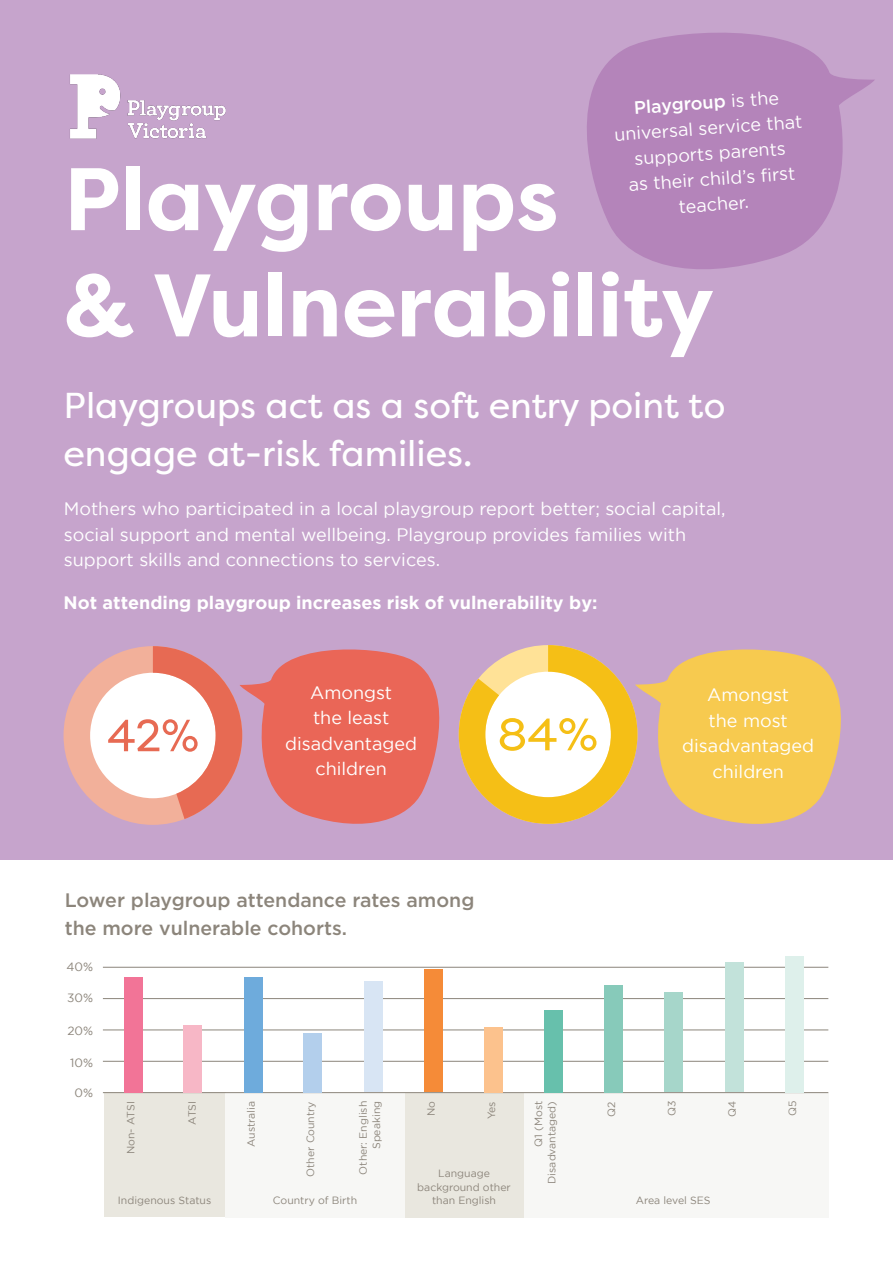
<style>
.page{position:relative;width:893px;height:1263px;background:#fff}
.page>*{position:absolute;margin:0;border:0;box-sizing:border-box;transform-origin:0 0}
.t1{font:700 88.5px "Filson Pro";color:#fff}
.t2{font:36px/48px "Filson Pro";color:#fff}
.t3{font:500 19.5px/28.5px "Gotham";color:#8c857b}
.t4{font:18px/25.5px "Gotham";color:#fff;text-align:center}
.t5{font:700 18px "Gotham";color:#fff}
.t6{font:12px "Gotham";color:#8c857b}
.t7{font:10.5px/13.5px "Gotham";color:#8c857b;text-align:right}
.s1{font-weight:500}
</style>
<div class="page">
<div style="left:104px;top:1093px;width:121px;height:124px;background:#e9e7df"></div>
<div style="left:225px;top:1093px;width:180px;height:124px;background:#f7f7f5"></div>
<div style="left:518px;top:1093px;width:310px;height:124px;background:#f7f7f5"></div>
<div style="left:405px;top:1093px;width:118px;height:124px;background:#e9e7df"></div>
<div style="left:0;top:0;width:893px;height:859px;background:#c6a4cc"></div>
<img style="left:70px;top:74px;width:156px;height:65px">
<svg style="left:587px;top:32px;width:288px;height:237px;fill:#b484ba"></svg>
<svg style="left:64px;top:645px;width:777px;height:180px"></svg>
<hr style="left:103px;top:1092px;width:725px;height:1px;background:#8c857b">
<hr style="left:103px;top:1061px;width:725px;height:1px;background:#8c857b">
<hr style="left:103px;top:1030px;width:725px;height:1px;background:#8c857b">
<hr style="left:103px;top:998px;width:725px;height:1px;background:#8c857b">
<hr style="left:103px;top:967px;width:725px;height:1px;background:#8c857b">
<div style="left:124px;top:977px;width:18px;height:115px;background:#f27497"></div>
<div style="left:183px;top:1025px;width:19px;height:67px;background:#f7b7c6"></div>
<div style="left:244px;top:977px;width:18px;height:115px;background:#6eabdc"></div>
<div style="left:303px;top:1033px;width:19px;height:60px;background:#b3cfec"></div>
<div style="left:364px;top:981px;width:19px;height:111px;background:#d8e5f4"></div>
<div style="left:424px;top:969px;width:18px;height:123px;background:#f58b38"></div>
<div style="left:484px;top:1027px;width:19px;height:65px;background:#fcc28d"></div>
<div style="left:544px;top:1010px;width:19px;height:83px;background:#67c0ac"></div>
<div style="left:604px;top:986px;width:19px;height:107px;background:#87caba"></div>
<div style="left:665px;top:992px;width:18px;height:100px;background:#a6d6ca"></div>
<div style="left:725px;top:963px;width:18px;height:129px;background:#c2e2da"></div>
<div style="left:785px;top:956px;width:19px;height:137px;background:#def0eb"></div>
<p class="t4" style="left:611px;top:96px;width:190px;rotate:-4deg"><span class="s1">Playgroup</span> is the universal service that supports parents<br>as their child’s fi rst teacher.</p>
<p class="t1" style="left:64px;top:143px;width:496px">Playgroups</p>
<p class="t1" style="left:64px;top:250px;width:651px">&amp; Vulnerability</p>
<p class="t2" style="left:64px;top:381px;width:663px">Playgroups act as a soft entry point to engage at-risk families.</p>
<p class="t4" style="left:64px;top:496px;width:663px;text-align:left">Mothers who participated in a local playgroup report better; social capital, social support and mental wellbeing. Playgroup provides families with support skills and connections to services.</p>
<p class="t5" style="left:64px;top:592px;width:535px">Not attending playgroup increases risk of vulnerability by:</p>
<p class="t4" style="left:285px;top:679px;width:133px">Amongst<br>the least disadvantaged children</p>
<p class="t4" style="left:682px;top:682px;width:133px">Amongst<br>the most disadvantaged children</p>
<p class="t3" style="left:65px;top:885px;width:411px">Lower playgroup attendance rates among the more vulnerable cohorts.</p>
<p class="t6" style="left:67px;top:960px;width:28px">40%</p>
<p class="t6" style="left:67px;top:991px;width:27px">30%</p>
<p class="t6" style="left:67px;top:1024px;width:27px">20%</p>
<p class="t6" style="left:70px;top:1056px;width:24px">10%</p>
<p class="t6" style="left:75px;top:1086px;width:20px">0%</p>
<p class="t7" style="left:531px;top:1184px;width:84px;rotate:-90deg">Q1 (Most<br>Disadvantaged)</p>
<p class="t7" style="left:124px;top:1154px;width:54px;rotate:-90deg">Non- ATSI</p>
<p class="t7" style="left:185px;top:1125px;width:25px;rotate:-90deg">ATSI</p>
<p class="t7" style="left:244px;top:1147px;width:47px;rotate:-90deg">Australia</p>
<p class="t7" style="left:304px;top:1177px;width:77px;rotate:-90deg">Other Country</p>
<p class="t7" style="left:356px;top:1175px;width:75px;rotate:-90deg">Other: English<br>Speaking</p>
<p class="t7" style="left:424px;top:1116px;width:17px;rotate:-90deg">No</p>
<p class="t7" style="left:485px;top:1119px;width:19px;rotate:-90deg">Yes</p>
<p class="t7" style="left:605px;top:1116px;width:17px;rotate:-90deg">Q2</p>
<p class="t7" style="left:665px;top:1116px;width:17px;rotate:-90deg">Q3</p>
<p class="t7" style="left:725px;top:1117px;width:17px;rotate:-90deg">Q4</p>
<p class="t7" style="left:786px;top:1116px;width:17px;rotate:-90deg">Q5</p>
<p class="t7" style="left:417px;top:1166px;width:95px;text-align:center">Language background other than English</p>
<p class="t7" style="left:118px;top:1193px;width:95px">Indigenous Status</p>
<p class="t7" style="left:273px;top:1193px;width:86px">Country of Birth</p>
<p class="t7" style="left:636px;top:1193px;width:76px">Area level SES</p>
</div>
